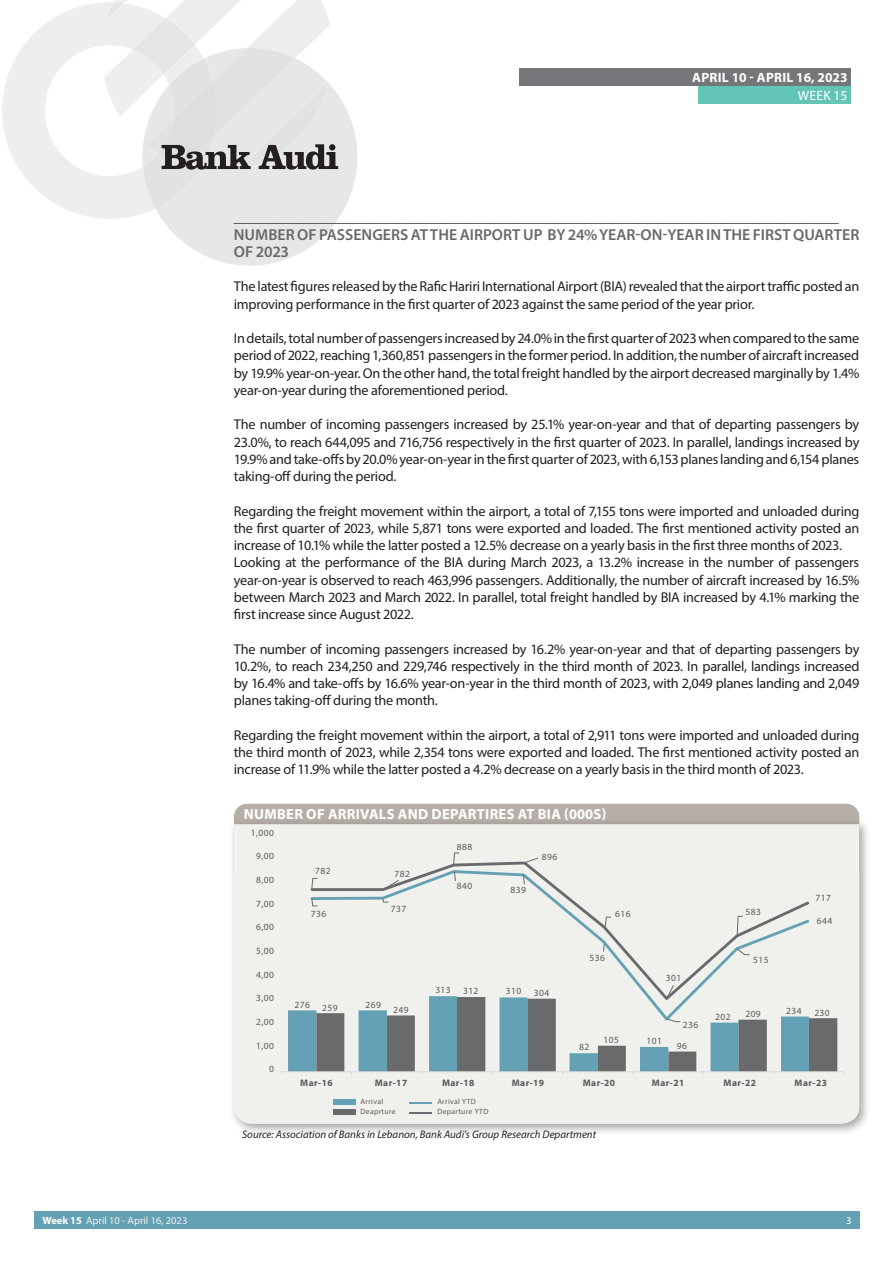
<style>
.page{position:relative;width:893px;height:1263px;background:#fff}
.page>*{position:absolute;margin:0;border:0;box-sizing:border-box;transform-origin:0 0}
.t1{font:600 15.9px/17.2px "Myriad Pro";color:#69696c}
.t2{font:15.75px "Myriad Pro";color:#3e3e3f}
.t3{font:700 14.55px "Myriad Pro";letter-spacing:.02em;color:#fff}
.t4{font:14.25px/17.2px "Myriad Pro";letter-spacing:-.02em;color:#231f20;text-align:justify}
.t5{font:700 13.5px "Myriad Pro";letter-spacing:.02em;color:#fff}
.t6{font:13.5px "Myriad Pro";letter-spacing:.02em;color:#fff}
.t7{font:italic 10.95px "Myriad Pro";color:#231f20}
.t8{font:10.5px "Myriad Pro";color:#f1f0ee}
.t9{font:10.5px "Myriad Pro";color:#fff}
.t10{font:9.45px "Myriad Pro";letter-spacing:.05em;color:#595959}
.t11{font:700 9.45px "Myriad Pro";letter-spacing:.05em;color:#595959}
.t12{font:7.5px/10.1px "Myriad Pro";letter-spacing:.05em;color:#595959}
.s1{font-weight:700;color:#fff}
</style>
<div class="page">
<div style="left:519px;top:68px;width:331px;height:17px;background:#757679"></div>
<div style="left:34px;top:1212px;width:826px;height:17px;background:#65a1b4"></div>
<div style="left:698px;top:86px;width:152px;height:17px;background:#62c5b6"></div>
<svg style="left:162px;top:95px;width:195px;height:171px;fill:#e6e7e9"></svg>
<svg style="left:2px;top:0;width:336px;height:219px"></svg>
<div style="left:234px;top:804px;width:625px;height:80px;background:#b6afa8;border-radius:13px"></div>
<div style="left:228px;top:819px;width:643px;height:317px;background:#231f20;opacity:.4"></div>
<div style="left:234px;top:824px;width:625px;height:300px;background:#f0f0ed"></div>
<hr style="left:281px;top:1071px;width:563px;height:1px;background:#d9d9d9">
<div style="left:333px;top:1099px;width:22px;height:5px;background:#65a1b4"></div>
<div style="left:333px;top:1109px;width:22px;height:5px;background:#696a6c"></div>
<hr style="left:409px;top:1102px;width:23px;height:2px;background:#65a1b4">
<svg style="left:409px;top:1112px;width:23px;height:1px"></svg>
<div style="left:309px;top:860px;width:502px;height:124px;background:#f0f0ed"></div>
<svg style="left:311px;top:897px;width:7px;height:10px"></svg>
<svg style="left:381px;top:897px;width:8px;height:6px"></svg>
<svg style="left:522px;top:874px;width:3px;height:11px"></svg>
<svg style="left:603px;top:943px;width:2px;height:9px"></svg>
<svg style="left:736px;top:948px;width:14px;height:7px"></svg>
<svg style="left:311px;top:877px;width:7px;height:14px"></svg>
<svg style="left:381px;top:879px;width:19px;height:12px"></svg>
<svg style="left:452px;top:852px;width:8px;height:30px"></svg>
<svg style="left:523px;top:857px;width:16px;height:7px"></svg>
<svg style="left:604px;top:916px;width:8px;height:12px"></svg>
<svg style="left:288px;top:984px;width:549px;height:90px;background:#aebcc0"></svg>
<svg style="left:736px;top:915px;width:8px;height:22px"></svg>
<p class="t5" style="left:692px;top:68px;width:157px">APRIL 10 - APRIL 16, 2023</p>
<p class="t6" style="left:798px;top:87px;width:51px">WEEK 15</p>
<p class="t2" style="left:234px;top:207px;width:607px">________________________________________________________________________________</p>
<p class="t1" style="left:234px;top:225px;width:627px">NUMBER OF PASSENGERS AT THE AIRPORT UP BY 24% YEAR-ON-YEAR IN THE FIRST QUARTER<br>OF 2023</p>
<p class="t4" style="left:234px;top:278px;width:627px">The latest figures released by the Rafic Hariri International Airport (BIA) revealed that the airport traffic posted an improving performance in the first quarter of 2023 against the same period of the year prior.</p>
<p class="t4" style="left:234px;top:329px;width:627px">In details, total number of passengers increased by 24.0% in the first quarter of 2023 when compared to the same period of 2022, reaching 1,360,851 passengers in the former period. In addition, the number of aircraft increased by 19.9% year-on-year. On the other hand, the total freight handled by the airport decreased marginally by 1.4% year-on-year during the aforementioned period.</p>
<p class="t4" style="left:234px;top:416px;width:627px">The number of incoming passengers increased by 25.1% year-on-year and that of departing passengers by 23.0%, to reach 644,095 and 716,756 respectively in the first quarter of 2023. In parallel, landings increased by 19.9% and take-offs by 20.0% year-on-year in the first quarter of 2023, with 6,153 planes landing and 6,154 planes taking-off during the period.</p>
<p class="t4" style="left:234px;top:502px;width:627px;text-align:left">Regarding the freight movement within the airport, a total of 7,155 tons were imported and unloaded during the first quarter of 2023, while 5,871 tons were exported and loaded. The first mentioned activity posted an increase of 10.1% while the latter posted a 12.5% decrease on a yearly basis in the first three months of 2023.<br>Looking at the performance of the BIA during March 2023, a 13.2% increase in the number of passengers year-on-year is observed to reach 463,996 passengers. Additionally, the number of aircraft increased by 16.5% between March 2023 and March 2022. In parallel, total freight handled by BIA increased by 4.1% marking the first increase since August 2022.</p>
<p class="t4" style="left:234px;top:640px;width:627px">The number of incoming passengers increased by 16.2% year-on-year and that of departing passengers by 10.2%, to reach 234,250 and 229,746 respectively in the third month of 2023. In parallel, landings increased by 16.4% and take-offs by 16.6% year-on-year in the third month of 2023, with 2,049 planes landing and 2,049 planes taking-off during the month.</p>
<p class="t4" style="left:234px;top:726px;width:627px">Regarding the freight movement within the airport, a total of 2,911 tons were imported and unloaded during the third month of 2023, while 2,354 tons were exported and loaded. The first mentioned activity posted an increase of 11.9% while the latter posted a 4.2% decrease on a yearly basis in the third month of 2023.</p>
<p class="t3" style="left:244px;top:804px;width:364px">NUMBER OF ARRIVALS AND DEPARTIRES AT BIA (000S)</p>
<p class="t10" style="left:251px;top:827px;width:25px">1,000</p>
<p class="t10" style="left:256px;top:850px;width:19px">9,00</p>
<p class="t10" style="left:256px;top:874px;width:19px">8,00</p>
<p class="t10" style="left:256px;top:898px;width:19px">7,00</p>
<p class="t10" style="left:256px;top:921px;width:19px">6,00</p>
<p class="t10" style="left:256px;top:945px;width:19px">5,00</p>
<p class="t10" style="left:256px;top:969px;width:19px">4,00</p>
<p class="t10" style="left:256px;top:992px;width:19px">3,00</p>
<p class="t10" style="left:256px;top:1016px;width:19px">2,00</p>
<p class="t10" style="left:256px;top:1039px;width:19px">1,00</p>
<p class="t10" style="left:269px;top:1063px;width:6px">0</p>
<p class="t10" style="left:315px;top:864px;width:17px">782</p>
<p class="t10" style="left:394px;top:868px;width:17px">782</p>
<p class="t10" style="left:311px;top:908px;width:17px">736</p>
<p class="t10" style="left:391px;top:903px;width:17px">737</p>
<p class="t10" style="left:295px;top:999px;width:17px">276</p>
<p class="t10" style="left:366px;top:999px;width:17px">269</p>
<p class="t10" style="left:322px;top:1001px;width:17px">259</p>
<p class="t10" style="left:393px;top:1003px;width:17px">249</p>
<p class="t10" style="left:457px;top:841px;width:17px">888</p>
<p class="t10" style="left:457px;top:880px;width:17px">840</p>
<p class="t10" style="left:510px;top:884px;width:17px">839</p>
<p class="t10" style="left:542px;top:851px;width:17px">896</p>
<p class="t10" style="left:435px;top:984px;width:17px">313</p>
<p class="t10" style="left:506px;top:985px;width:17px">310</p>
<p class="t10" style="left:463px;top:985px;width:17px">312</p>
<p class="t10" style="left:534px;top:987px;width:17px">304</p>
<p class="t10" style="left:615px;top:908px;width:17px">616</p>
<p class="t10" style="left:746px;top:906px;width:17px">583</p>
<p class="t10" style="left:815px;top:891px;width:17px">717</p>
<p class="t10" style="left:817px;top:915px;width:17px">644</p>
<p class="t10" style="left:590px;top:952px;width:17px">536</p>
<p class="t10" style="left:666px;top:972px;width:17px">301</p>
<p class="t10" style="left:683px;top:1019px;width:17px">236</p>
<p class="t10" style="left:753px;top:954px;width:17px">515</p>
<p class="t10" style="left:715px;top:1011px;width:17px">202</p>
<p class="t10" style="left:745px;top:1007px;width:17px">209</p>
<p class="t10" style="left:786px;top:1005px;width:17px">234</p>
<p class="t10" style="left:814px;top:1007px;width:17px">230</p>
<p class="t10" style="left:579px;top:1041px;width:12px">82</p>
<p class="t10" style="left:603px;top:1034px;width:17px">105</p>
<p class="t10" style="left:647px;top:1035px;width:17px">101</p>
<p class="t10" style="left:677px;top:1040px;width:12px">96</p>
<p class="t11" style="left:300px;top:1077px;width:34px">Mar-16</p>
<p class="t11" style="left:375px;top:1077px;width:34px">Mar-17</p>
<p class="t11" style="left:442px;top:1077px;width:34px">Mar-18</p>
<p class="t11" style="left:512px;top:1077px;width:34px">Mar-19</p>
<p class="t11" style="left:583px;top:1077px;width:34px">Mar-20</p>
<p class="t11" style="left:652px;top:1077px;width:34px">Mar-21</p>
<p class="t11" style="left:723px;top:1077px;width:34px">Mar-22</p>
<p class="t11" style="left:794px;top:1077px;width:34px">Mar-23</p>
<p class="t12" style="left:437px;top:1096px;width:53px">Arrival YTD<br>Departure YTD</p>
<p class="t12" style="left:361px;top:1096px;width:37px">Arrival<br>Deaprture</p>
<p class="t7" style="left:242px;top:1128px;width:356px">Source: Association of Banks in Lebanon, Bank Audi's Group Research Department</p>
<p class="t8" style="left:43px;top:1214px;width:146px"><span class="s1">Week 15</span> April 10 - April 16, 2023</p>
<p class="t9" style="left:846px;top:1213px;width:7px">3</p>
</div>
